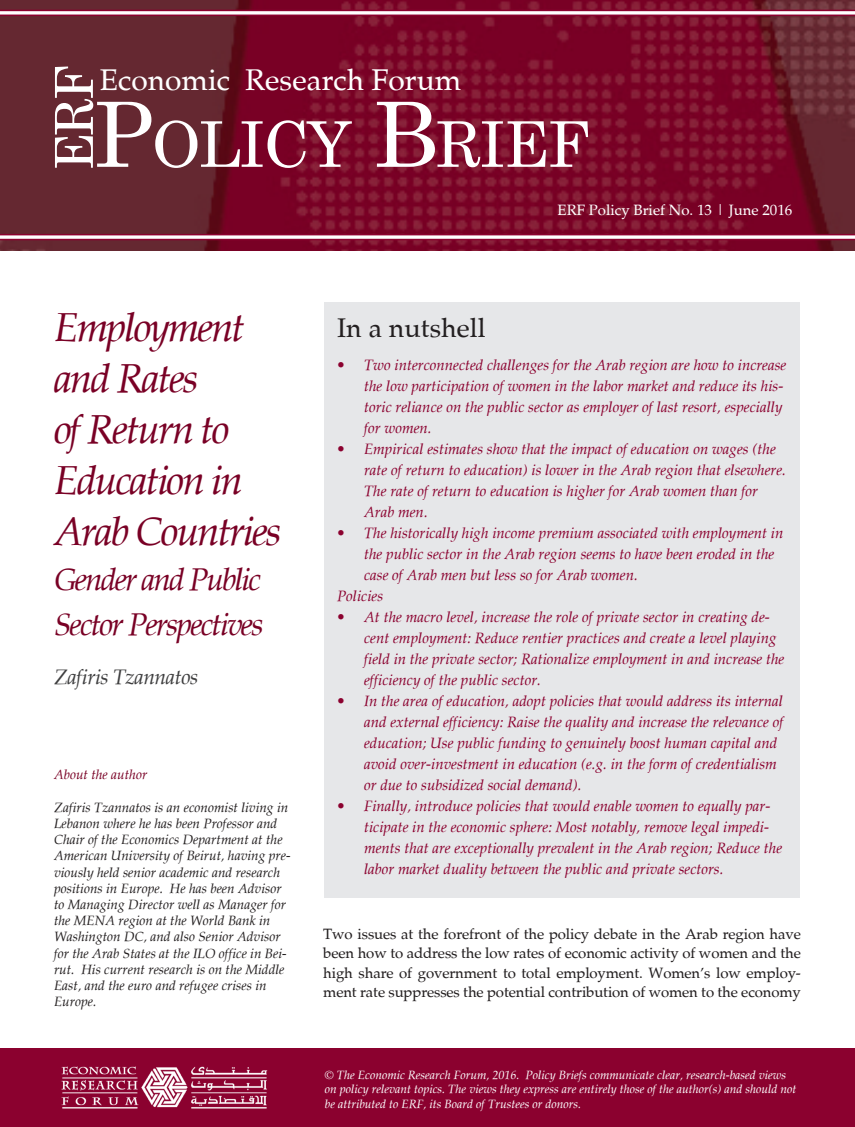
<style>
.page{position:relative;width:855px;height:1127px;background:#fff}
.page>*{position:absolute;margin:0;border:0;box-sizing:border-box;transform-origin:0 0}
.t1{font:63px "Century Schoolbook";letter-spacing:-.03em;color:#fff}
.t2{font:52.5px "Century Schoolbook";color:#fff}
.t3{font:italic 40.5px/51px "Palatia";letter-spacing:-.05em;color:#790025}
.t4{font:italic 31.5px/45px "Palatia";letter-spacing:-.06em;color:#790025}
.t5{font:30px "Palatia";color:#fff}
.t6{font:27px "Palatia";color:#231f20}
.t7{font:italic 21px "Palatia";letter-spacing:-.02em;color:#3e3e3f}
.t8{font:italic 15px/21px "Palatia";color:#8b012f}
.references{font:15px/19.5px "Palatia";letter-spacing:-.01em;color:#231f20;text-align:justify}
.t9{font:15px "Palatia";color:#fff}
.t10{font:italic 13.5px/16.2px "Palatia";color:#231f20}
.t11{font:italic 13.5px "Palatia";color:#790025}
.t12{font:italic 12px/14.4px "Palatia";color:#fff}
.s1{font-size:90px}
</style>
<div class="page">
<div style="left:324px;top:303px;width:476px;height:595px;background:#e6e7e9"></div>
<img style="left:0;top:0;width:855px;height:251px">
<div style="left:0;top:1048px;width:855px;height:79px;background:#8b012f"></div>
<svg style="left:0;top:234px;width:855px;height:6px"></svg>
<img style="left:61px;top:1066px;width:207px;height:43px">
<svg style="left:0;top:10px;width:855px;height:6px"></svg>
<p class="t2" style="left:30px;top:171px;width:103px;rotate:-90deg">ERF</p>
<p class="t5" style="left:100px;top:62px;width:363px">Economic Research Forum</p>
<p class="t1" style="left:94px;top:91px;width:497px"><span class="s1">P</span>OLICY <span class="s1">B</span>RIEF</p>
<p class="t9" style="left:557px;top:201px;width:236px">ERF Policy Brief No. 13 | June 2016</p>
<p class="t3" style="left:54px;top:302px;width:229px">Employment and Rates<br>of Return to<br>Education in<br>Arab Countries</p>
<p class="t4" style="left:54px;top:557px;width:211px">Gender and Public<br>Sector Perspectives</p>
<p class="t7" style="left:54px;top:664px;width:146px">Zafiris Tzannatos</p>
<p class="t11" style="left:54px;top:766px;width:95px">About the author</p>
<p class="t10" style="left:54px;top:799px;width:238px">Zafiris Tzannatos is an economist living in Lebanon where he has been Professor and Chair of the Economics Department at the American University of Beirut, having pre&shy;viously held senior academic and research positions in Europe. He has been Advisor to Managing Director well as Manager for the MENA region at the World Bank in Washington DC, and also Senior Advisor for the Arab States at the ILO office in Bei&shy;rut. His current research is on the Middle East, and the euro and refugee crises in Europe.</p>
<p class="t6" style="left:337px;top:312px;width:150px">In a nutshell</p>
<p class="t8" style="left:364px;top:355px;width:424px;text-indent:-27px">• Two interconnected challenges for the Arab region are how to increase the low participation of women in the labor market and reduce its his&shy;toric reliance on the public sector as employer of last resort, especially for women.</p>
<p class="t8" style="left:364px;top:439px;width:423px;text-indent:-27px">• Empirical estimates show that the impact of education on wages (the rate of return to education) is lower in the Arab region that elsewhere.<br>The rate of return to education is higher for Arab women than for Arab men.</p>
<p class="t8" style="left:364px;top:523px;width:421px;text-indent:-27px">• The historically high income premium associated with employment in the public sector in the Arab region seems to have been eroded in the case of Arab men but less so for Arab women.</p>
<p class="t8" style="left:337px;top:586px;width:48px">Policies</p>
<p class="t8" style="left:364px;top:607px;width:422px;text-indent:-27px">• At the macro level, increase the role of private sector in creating de&shy;cent employment: Reduce rentier practices and create a level playing field in the private sector; Rationalize employment in and increase the efficiency of the public sector.</p>
<p class="t8" style="left:364px;top:691px;width:421px;text-indent:-27px">• In the area of education, adopt policies that would address its internal and external efficiency: Raise the quality and increase the relevance of education; Use public funding to genuinely boost human capital and avoid over-investment in education (e.g. in the form of credentialism or due to subsidized social demand).</p>
<p class="t8" style="left:364px;top:796px;width:419px;text-indent:-27px">• Finally, introduce policies that would enable women to equally par&shy;ticipate in the economic sphere: Most notably, remove legal impedi&shy;ments that are exceptionally prevalent in the Arab region; Reduce the labor market duality between the public and private sectors.</p>
<p class="references" style="left:323px;top:924px;width:479px">Two issues at the forefront of the policy debate in the Arab region have been how to address the low rates of economic activity of women and the high share of government to total employment. Women’s low employ&shy;ment rate suppresses the potential contribution of women to the economy</p>
<p class="t12" style="left:325px;top:1067px;width:473px">© The Economic Research Forum, 2016. Policy Briefs communicate clear, research-based views on policy relevant topics. The views they express are entirely those of the author(s) and should not be attributed to ERF, its Board of Trustees or donors.</p>
</div>
